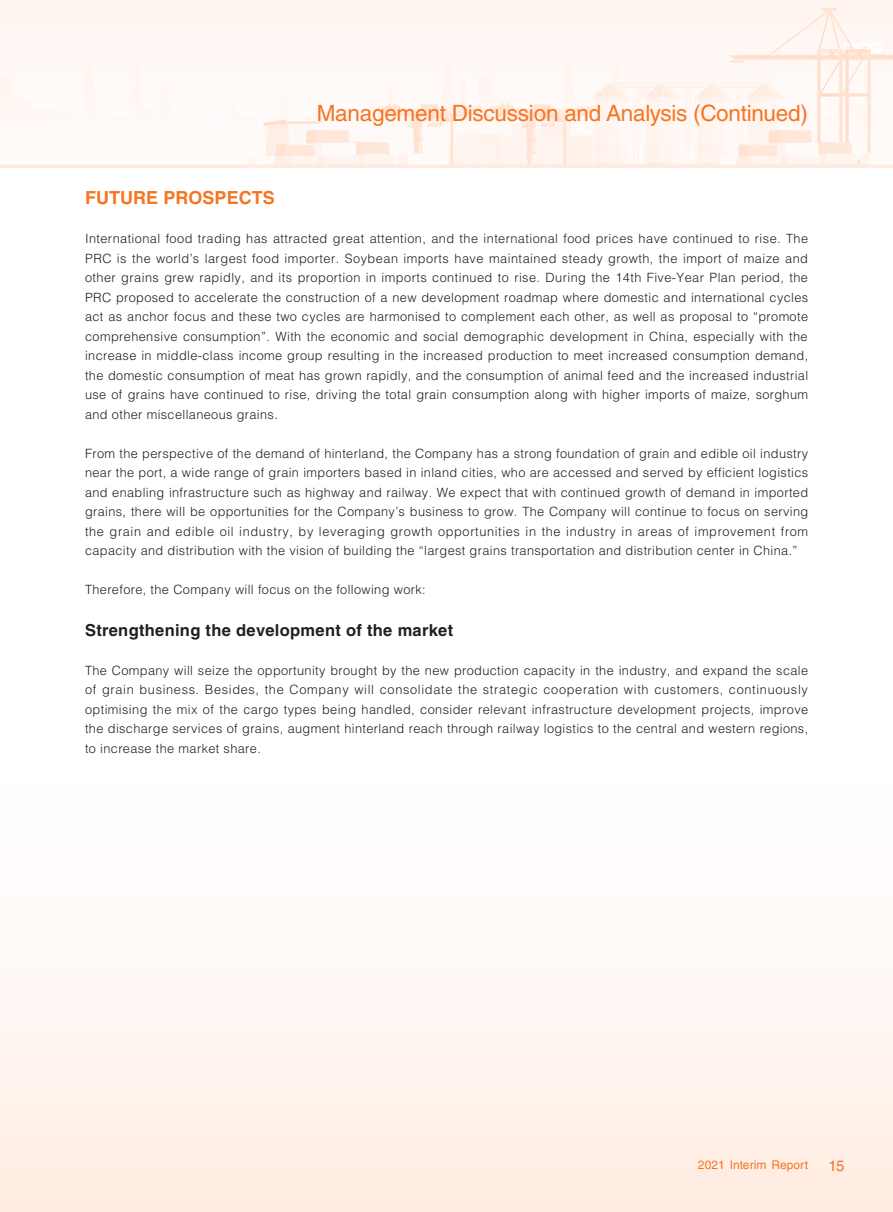
<style>
.page{position:relative;width:893px;height:1212px;background:#fff}
.page>*{position:absolute;margin:0;border:0;box-sizing:border-box;transform-origin:0 0}
.t1{font:22.5px "Helvetica LT Std";letter-spacing:-.01em;color:#f57523}
.t2{font:700 18px "Helvetica LT Std";letter-spacing:.005em;color:#f57523}
.t3{font:700 16.5px "Helvetica LT Std";letter-spacing:.02em;color:#231f20}
.t4{font:15px "Helvetica LT Std";color:#f57523}
.t5{font:300 12.75px/19.5px "Helvetica LT Std";letter-spacing:.03em;color:#231f20;text-align:justify}
.t6{font:12px "Helvetica LT Std";letter-spacing:.005em;color:#f57523}
</style>
<div class="page">
<svg style="left:0;top:0;width:893px;height:168px;fill:#fff8f4"></svg>
<h1 class="t1" style="left:317px;top:100px;width:493px">Management Discussion and Analysis (Continued)</h1>
<h2 class="t2" style="left:85px;top:187px;width:191px">FUTURE PROSPECTS</h2>
<p class="t5" style="left:85px;top:229px;width:725px">International food trading has attracted great attention, and the international food prices have continued to rise. The PRC is the world’s largest food importer. Soybean imports have maintained steady growth, the import of maize and other grains grew rapidly, and its proportion in imports continued to rise. During the 14th Five-Year Plan period, the PRC proposed to accelerate the construction of a new development roadmap where domestic and international cycles act as anchor focus and these two cycles are harmonised to complement each other, as well as proposal to “promote comprehensive consumption”. With the economic and social demographic development in China, especially with the increase in middle-class income group resulting in the increased production to meet increased consumption demand, the domestic consumption of meat has grown rapidly, and the consumption of animal feed and the increased industrial use of grains have continued to rise, driving the total grain consumption along with higher imports of maize, sorghum and other miscellaneous grains.</p>
<p class="t5" style="left:85px;top:443px;width:725px">From the perspective of the demand of hinterland, the Company has a strong foundation of grain and edible oil industry near the port, a wide range of grain importers based in inland cities, who are accessed and served by efficient logistics and enabling infrastructure such as highway and railway. We expect that with continued growth of demand in imported grains, there will be opportunities for the Company’s business to grow. The Company will continue to focus on serving the grain and edible oil industry, by leveraging growth opportunities in the industry in areas of improvement from capacity and distribution with the vision of building the “largest grains transportation and distribution center in China.”</p>
<p class="t5" style="left:85px;top:580px;width:342px">Therefore, the Company will focus on the following work:</p>
<p class="t3" style="left:85px;top:620px;width:370px">Strengthening the development of the market</p>
<p class="t5" style="left:85px;top:660px;width:725px">The Company will seize the opportunity brought by the new production capacity in the industry, and expand the scale of grain business. Besides, the Company will consolidate the strategic cooperation with customers, continuously optimising the mix of the cargo types being handled, consider relevant infrastructure development projects, improve the discharge services of grains, augment hinterland reach through railway logistics to the central and western regions, to increase the market share.</p>
<p class="t6" style="left:698px;top:1158px;width:112px">2021 Interim Report</p>
<p class="t4" style="left:828px;top:1156px;width:18px">15</p>
</div>
